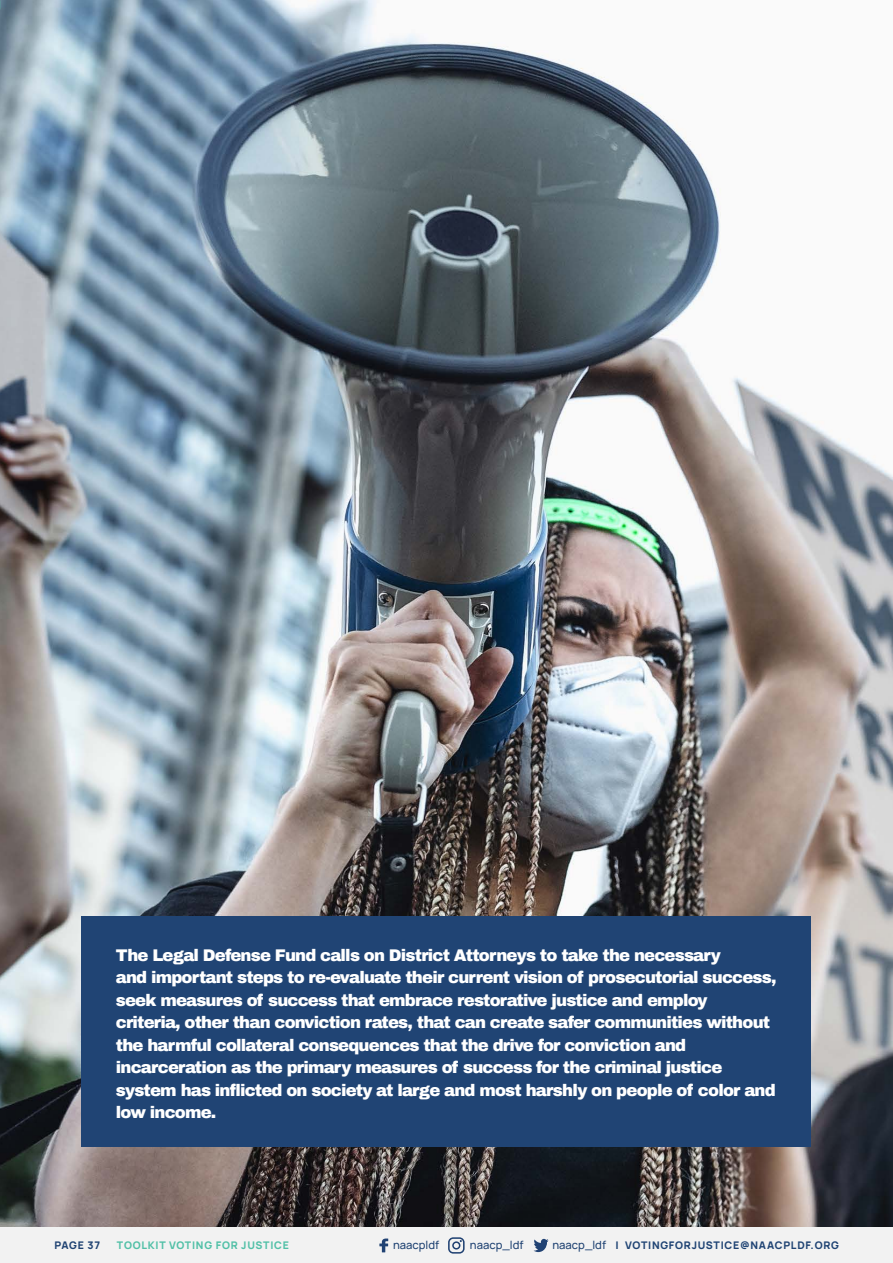
<style>
.page{position:relative;width:893px;height:1263px;background:#fff}
.page>*{position:absolute;margin:0;border:0;box-sizing:border-box;transform-origin:0 0}
.t1{font:900 16.5px/22.5px "Archivo";letter-spacing:-.05em;color:#fff}
.t2{font:500 11.25px "Manrope";color:#204373}
.t3{font:800 10.5px "Manrope";letter-spacing:.07em;color:#204474}
.t4{font:800 10.5px "Manrope";letter-spacing:.07em;color:#52c0a7}
.t5{font:800 10.5px "Manrope";letter-spacing:.06em;color:#204373}
</style>
<div class="page">
<img style="left:0;top:0;width:893px;height:1227px">
<div style="left:82px;top:916px;width:729px;height:231px;background:#204474"></div>
<div style="left:0;top:1227px;width:893px;height:36px;background:#f2f2f2"></div>
<svg style="left:533px;top:1239px;width:15px;height:13px"></svg>
<svg style="left:448px;top:1237px;width:17px;height:16px"></svg>
<svg style="left:379px;top:1238px;width:9px;height:14px"></svg>
<p class="t1" style="left:116px;top:944px;width:662px">The Legal Defense Fund calls on District Attorneys to take the necessary<br>and important steps to re-evaluate their current vision of prosecutorial success, seek measures of success that embrace restorative justice and employ criteria, other than conviction rates, that can create safer communities without the harmful collateral consequences that the drive for conviction and incarceration as the primary measures of success for the criminal justice system has inflicted on society at large and most harshly on people of color and low income.</p>
<p class="t5" style="left:55px;top:1238px;width:47px">PAGE 37</p>
<p class="t4" style="left:117px;top:1237px;width:174px">TOOLKIT VOTING FOR JUSTICE</p>
<p class="t2" style="left:393px;top:1237px;width:48px">naacpldf</p>
<p class="t2" style="left:470px;top:1237px;width:55px">naacp_ldf</p>
<p class="t2" style="left:552px;top:1237px;width:55px">naacp_ldf</p>
<p class="t3" style="left:615px;top:1237px;width:225px">| VOTINGFORJUSTICE@NAACPLDF.ORG</p>
</div>
